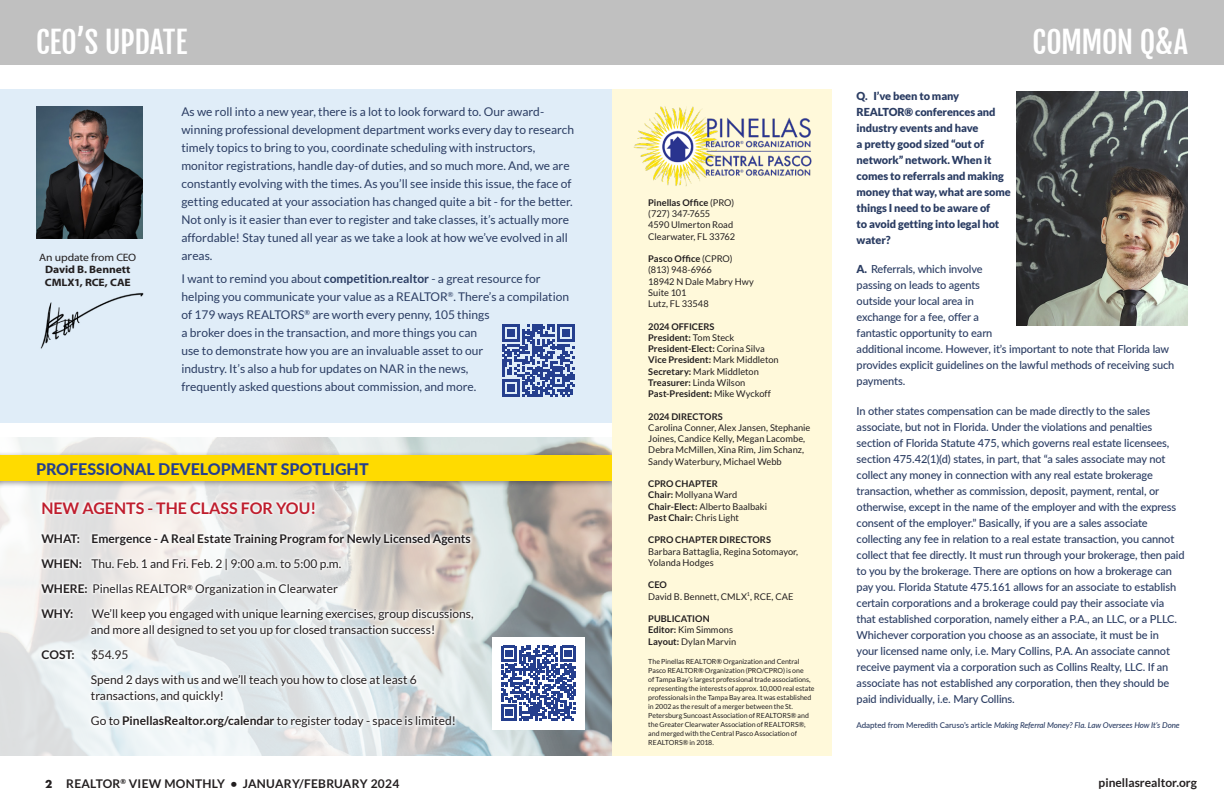
<style>
.page{position:relative;width:1224px;height:792px;background:#fff}
.page>*{position:absolute;margin:0;border:0;box-sizing:border-box;transform-origin:0 0}
.t1{font:30px "Fjalla One";letter-spacing:-.01em;color:#fff}
.Body{font:800 16px "Lato";color:#253f8e}
.Body-2{font:700 16px "Lato";color:#bf1e2e}
.Body-3{font:12px/18px "Lato";color:#2b3d63}
.Body-4{font:12px/16px "Lato";color:#231f20}
.Body-5{font:700 12px "Lato";color:#231f20}
.Body-6{font:700 12px "Lato";letter-spacing:.025em;color:#231f20}
.Business{font:500 11px/16px "Lato";letter-spacing:-.01em;color:#2b3d63}
.Business-2{font:900 11px/16px "Lato";letter-spacing:-.01em;color:#2b3d63}
.t2{font:700 10.7px/12.9px "Myriad Pro";letter-spacing:-.01em;color:#231f20;scale:1.08 1}
.t3{font:10.7px "Myriad Pro";letter-spacing:-.015em;color:#231f20;scale:1.08 1}
.t4{font:9.2px/11.2px "Lato";color:#231f20}
.t5{font:700 9.2px/11.2px "Lato";color:#231f20}
.Business-3{font:italic 500 8px "Lato";letter-spacing:-.01em;color:#2b3d63}
.t6{font:7px/9px "Lato";letter-spacing:-.005em;color:#231f20}
.s1{font-weight:900}
.s2{font-style:normal}
.s3{font-weight:700}
.s4{font-weight:400}
.s5{font-family:"Futura PT"}
</style>
<div class="page">
<div style="left:0;top:89px;width:612px;height:334px;background:#e0edf8"></div>
<svg style="left:502px;top:324px;width:73px;height:73px"></svg>
<img style="left:0;top:438px;width:612px;height:318px">
<svg style="left:38px;top:499px;width:438px;height:232px"></svg>
<div style="left:492px;top:637px;width:93px;height:93px;background:#fff"></div>
<svg style="left:501px;top:646px;width:75px;height:74px"></svg>
<div style="left:0;top:452px;width:618px;height:36px;background:#231f20;opacity:.45"></div>
<div style="left:0;top:455px;width:612px;height:26px;background:#ffdb00"></div>
<div style="left:612px;top:89px;width:220px;height:667px;background:#fff9da"></div>
<img style="left:36px;top:107px;width:106px;height:131px">
<img style="left:40px;top:292px;width:104px;height:57px">
<img style="left:634px;top:106px;width:178px;height:80px">
<div style="left:0;top:0;width:1224px;height:65px;background:#c0c0c0"></div>
<img style="left:1016px;top:91px;width:172px;height:234px">
<p class="t1" style="left:36px;top:23px;width:153px">CEO’S UPDATE</p>
<p class="t1" style="left:1033px;top:23px;width:157px">COMMON Q&amp;A</p>
<p class="Business-2" style="left:857px;top:88px;width:156px">Q. I’ve been to many<br>REALTOR® conferences and industry events and have<br>a pretty good sized “out of network” network. When it comes to referrals and making money that way, what are some things I need to be aware of<br>to avoid getting into legal hot water?</p>
<p class="Business" style="left:857px;top:261px;width:319px"><span class="s1">A.</span> Referrals, which involve<br>passing on leads to agents<br>outside your local area in<br>exchange for a fee, offer a<br>fantastic opportunity to earn<br>additional income. However, it’s important to note that Florida law provides explicit guidelines on the lawful methods of receiving such payments.</p>
<p class="Business" style="left:857px;top:402px;width:330px">In other states compensation can be made directly to the sales associate, but not in Florida. Under the violations and penalties section of Florida Statute 475, which governs real estate licensees, section 475.42(1)(d) states, in part, that “a sales associate may not collect any money in connection with any real estate brokerage transaction, whether as commission, deposit, payment, rental, or otherwise, except in the name of the employer and with the express consent of the employer.” Basically, if you are a sales associate collecting any fee in relation to a real estate transaction, you cannot collect that fee directly. It must run through your brokerage, then paid to you by the brokerage. There are options on how a brokerage can pay you. Florida Statute 475.161 allows for an associate to establish certain corporations and a brokerage could pay their associate via that established corporation, namely either a P.A., an LLC, or a PLLC.<br>Whichever corporation you choose as an associate, it must be in<br>your licensed name only, i.e. Mary Collins, P.A. An associate cannot receive payment via a corporation such as Collins Realty, LLC. If an associate has not established any corporation, then they should be paid individually, i.e. Mary Collins.</p>
<p class="Business-3" style="left:857px;top:720px;width:325px"><span class="s2">Adapted from Meredith Caruso’s article</span> Making Referral Money? Fla. Law Oversees How It’s Done</p>
<p class="Body-3" style="left:181px;top:103px;width:394px">As we roll into a new year, there is a lot to look forward to. Our award&shy;winning professional development department works every day to research timely topics to bring to you, coordinate scheduling with instructors, monitor registrations, handle day-of duties, and so much more. And, we are constantly evolving with the times. As you’ll see inside this issue, the face of getting educated at your association has changed quite a bit - for the better.<br>Not only is it easier than ever to register and take classes, it’s actually more affordable! Stay tuned all year as we take a look at how we’ve evolved in all areas.</p>
<p class="Body-3" style="left:181px;top:269px;width:389px">I want to remind you about <span class="s3">competition.realtor</span> - a great resource for helping you communicate your value as a REALTOR<sup>®</sup>. There’s a compilation of 179 ways REALTORS<sup>®</sup> are worth every penny, 105 things<br>a broker does in the transaction, and more things you can<br>use to demonstrate how you are an invaluable asset to our<br>industry. It’s also a hub for updates on NAR in the news,<br>frequently asked questions about commission, and more.</p>
<p class="t5" style="left:648px;top:197px;width:88px">Pinellas Office <span class="s4">(PRO)</span></p>
<p class="t4" style="left:648px;top:208px;width:63px">(727) 347-7655</p>
<p class="t4" style="left:648px;top:219px;width:86px">4590 Ulmerton Road</p>
<p class="t4" style="left:648px;top:231px;width:88px">Clearwater, FL 33762</p>
<p class="t5" style="left:648px;top:253px;width:86px">Pasco Office <span class="s4">(CPRO)</span></p>
<p class="t4" style="left:648px;top:264px;width:65px">(813) 948-6966</p>
<p class="t4" style="left:648px;top:276px;width:107px">18942 N Dale Mabry Hwy</p>
<p class="t4" style="left:648px;top:287px;width:40px">Suite 101</p>
<p class="t4" style="left:648px;top:298px;width:62px">Lutz, FL 33548</p>
<p class="t5" style="left:648px;top:320px;width:68px">2024 OFFICERS</p>
<p class="t5" style="left:648px;top:332px;width:88px">President: <span class="s4">Tom Steck</span></p>
<p class="t5" style="left:648px;top:343px;width:132px">President-Elect: <span class="s4">Corina Silva<br></span>Vice President: <span class="s4">Mark Middleton</span></p>
<p class="t4" style="left:648px;top:366px;width:112px"><span class="s3">Secretary:</span> Mark Middleton</p>
<p class="t4" style="left:648px;top:377px;width:99px"><span class="s3">Treasurer:</span> Linda Wilson</p>
<p class="t5" style="left:648px;top:388px;width:124px">Past-President: <span class="s4">Mike Wyckoff</span></p>
<p class="t5" style="left:648px;top:410px;width:76px">2024 DIRECTORS</p>
<p class="t4" style="left:648px;top:422px;width:164px">Carolina Conner, Alex Jansen, Stephanie Joines, Candice Kelly, Megan Lacombe, Debra McMillen, Xina Rim, Jim Schanz, Sandy Waterbury, Michael Webb</p>
<p class="t5" style="left:648px;top:478px;width:71px">CPRO CHAPTER</p>
<p class="t4" style="left:648px;top:489px;width:120px"><span class="s3">Chair:</span> Mollyana Ward<br><span class="s3">Chair-Elect:</span> Alberto Baalbaki</p>
<p class="t5" style="left:648px;top:512px;width:92px">Past Chair: <span class="s4">Chris Light</span></p>
<p class="t5" style="left:648px;top:534px;width:124px">CPRO CHAPTER DIRECTORS</p>
<p class="t4" style="left:648px;top:546px;width:151px">Barbara Battaglia, Regina Sotomayor,<br>Yolanda Hodges</p>
<p class="t5" style="left:648px;top:579px;width:20px">CEO</p>
<p class="t4" style="left:648px;top:591px;width:147px">David B. Bennett, CMLX<sup>1</sup>, RCE, CAE</p>
<p class="t5" style="left:648px;top:613px;width:63px">PUBLICATION</p>
<p class="t4" style="left:648px;top:624px;width:86px"><span class="s3">Editor:</span> Kim Simmons</p>
<p class="t4" style="left:648px;top:636px;width:90px"><span class="s3">Layout:</span> Dylan Marvin</p>
<p class="t6" style="left:648px;top:657px;width:168px">The Pinellas REALTOR® Organization and Central Pasco REALTOR® Organization (PRO/CPRO) is one<br>of Tampa Bay’s largest professional trade associations, representing the interests of approx. 10,000 real estate professionals in the Tampa Bay area. It was established in 2002 as the result of a merger between the St.<br>Petersburg Suncoast Association of REALTORS® and the Greater Clearwater Association of REALTORS®, and merged with the Central Pasco Association of REALTORS® in 2018.</p>
<p class="t3" style="left:39px;top:250px;width:91px">An update from CEO</p>
<p class="t2" style="left:45px;top:263px;width:81px">David B. Bennett<br>CMLX1, RCE, CAE</p>
<p class="Body" style="left:36px;top:457px;width:334px">PROFESSIONAL DEVELOPMENT SPOTLIGHT</p>
<p class="Body-2" style="left:41px;top:499px;width:276px">NEW AGENTS - THE CLASS FOR YOU!</p>
<p class="Body-5" style="left:41px;top:532px;width:431px">WHAT: Emergence - A Real Estate Training Program for Newly Licensed Agents</p>
<p class="Body-4" style="left:41px;top:556px;width:302px"><span class="s3">WHEN:</span> Thu. Feb. 1 and Fri. Feb. 2 | 9:00 a.m. to 5:00 p.m.</p>
<p class="Body-4" style="left:41px;top:581px;width:298px"><span class="s3">WHERE:</span> Pinellas REALTOR<sup>®</sup> Organization in Clearwater</p>
<p class="Body-5" style="left:41px;top:607px;width:33px">WHY:</p>
<p class="Body-4" style="left:91px;top:606px;width:384px">We’ll keep you engaged with unique learning exercises, group discussions, and more all designed to set you up for closed transaction success!</p>
<p class="Body-5" style="left:41px;top:648px;width:35px">COST:</p>
<p class="Body-4" style="left:91px;top:647px;width:39px">$54.95</p>
<p class="Body-4" style="left:91px;top:672px;width:327px">Spend 2 days with us and we’ll teach you how to close at least 6 transactions, and quickly!</p>
<p class="Body-4" style="left:91px;top:713px;width:366px">Go to <span class="s3">PinellasRealtor.org/calendar</span> to register today - space is limited!</p>
<p class="Body-6" style="left:45px;top:776px;width:356px"><span class="s5">2</span> REALTOR<sup>®</sup> VIEW MONTHLY • JANUARY/FEBRUARY 2024</p>
<p class="Body-5" style="left:1099px;top:776px;width:100px">pinellasrealtor.org</p>
</div>
